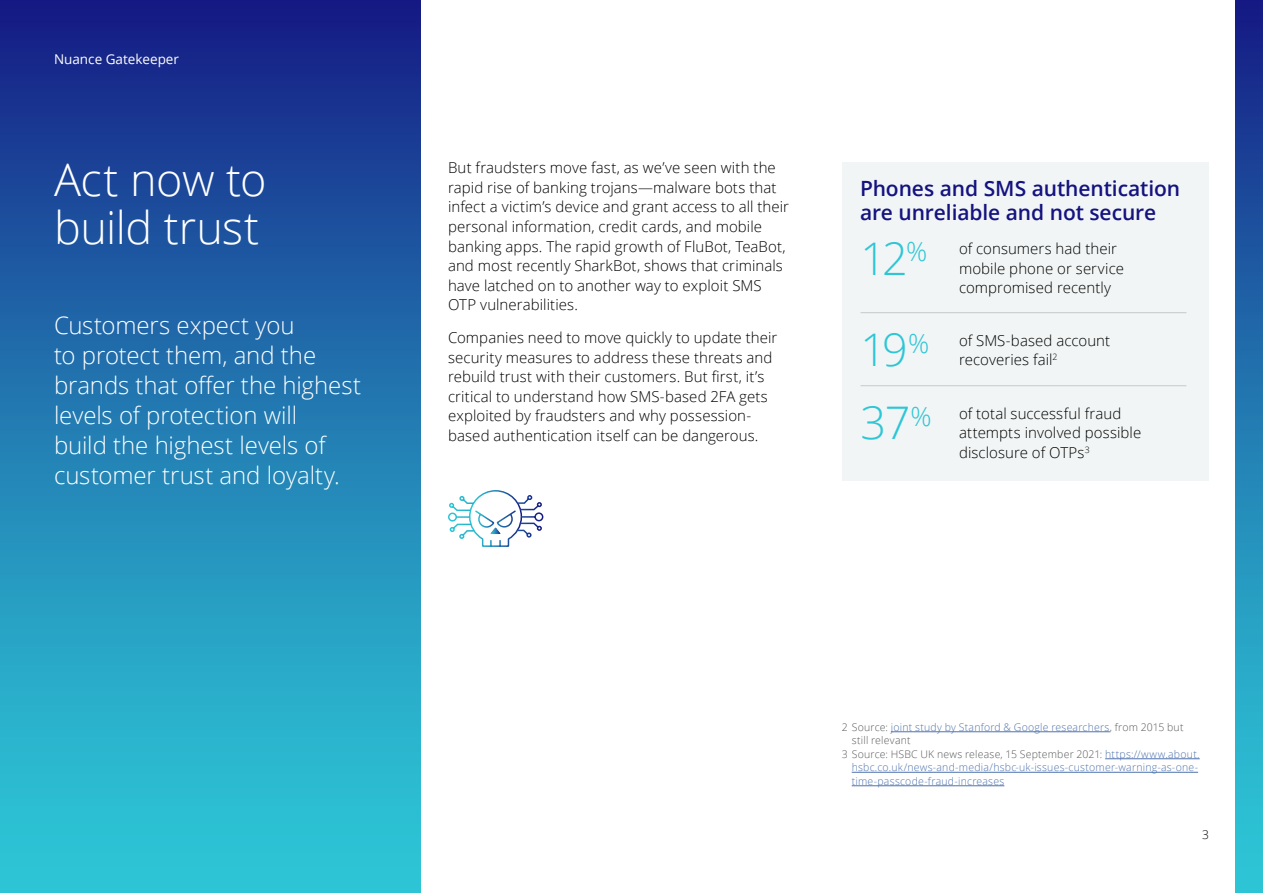
<style>
.page{position:relative;width:1263px;height:893px;background:#fff}
.page>*{position:absolute;margin:0;border:0;box-sizing:border-box;transform-origin:0 0}
.t1{font:300 45px/48px "Open Sans";letter-spacing:-.01em;color:#fff}
.t2{font:300 45px "Open Sans";color:#2dc6d6}
.t3{font:300 24px/30px "Open Sans";letter-spacing:-.005em;color:#fff}
.t4{font:600 21px/24px "Open Sans";letter-spacing:-.005em;color:#141380}
.t5{font:300 15px/19.5px "Open Sans";letter-spacing:.005em;color:#000}
.t6{font:13.5px "Open Sans";color:#fff}
.t7{font:300 12px "Open Sans";color:#000}
.t8{font:300 10.5px "Open Sans";letter-spacing:.02em;color:#4f73ad}
.t9{font:300 10.5px "Open Sans";letter-spacing:.02em;color:#58595b}
.t10{font:300 8.7px "Open Sans";color:#000}
.s1{color:#58595b}
.s2{color:#4f73ad}
</style>
<div class="page">
<div style="left:0;top:0;width:421px;height:893px;background:linear-gradient(to bottom,#162287,#2fd4dd)"></div>
<div style="left:1236px;top:0;width:27px;height:893px;background:linear-gradient(to bottom,#162287,#2fd4dd)"></div>
<svg style="left:448px;top:490px;width:96px;height:57px"></svg>
<div style="left:842px;top:162px;width:367px;height:318px;background:#f2f5f5"></div>
<hr style="left:891px;top:731px;width:219px;height:1px;background:#4f73ad">
<hr style="left:1105px;top:758px;width:95px;height:1px;background:#4f73ad">
<hr style="left:852px;top:772px;width:346px;height:1px;background:#4f73ad">
<hr style="left:852px;top:785px;width:152px;height:1px;background:#4f73ad">
<hr style="left:860px;top:312px;width:326px;height:1px;background:#c4caca">
<hr style="left:860px;top:385px;width:326px;height:1px;background:#c4caca">
<p class="t6" style="left:54px;top:50px;width:127px">Nuance Gatekeeper</p>
<h1 class="t1" style="left:54px;top:155px;width:214px">Act now to build trust</h1>
<h2 class="t3" style="left:54px;top:309px;width:309px">Customers expect you<br>to protect them, and the brands that offer the highest levels of protection will<br>build the highest levels of customer trust and loyalty.</h2>
<p class="t5" style="left:448px;top:158px;width:343px">But fraudsters move fast, as we’ve seen with the rapid rise of banking trojans—malware bots that infect a victim’s device and grant access to all their personal information, credit cards, and mobile banking apps. The rapid growth of FluBot, TeaBot, and most recently SharkBot, shows that criminals have latched on to another way to exploit SMS OTP vulnerabilities.</p>
<p class="t5" style="left:448px;top:327px;width:331px">Companies need to move quickly to update their security measures to address these threats and rebuild trust with their customers. But first, it’s critical to understand how SMS-based 2FA gets exploited by fraudsters and why possession&shy;based authentication itself can be dangerous.</p>
<h3 class="t4" style="left:860px;top:176px;width:322px">Phones and SMS authentication are unreliable and not secure</h3>
<h1 class="t2" style="left:860px;top:228px;width:68px">12<sup>%</sup></h1>
<h1 class="t2" style="left:860px;top:319px;width:70px">19<sup>%</sup></h1>
<h1 class="t2" style="left:860px;top:392px;width:73px">37<sup>%</sup></h1>
<p class="t5" style="left:959px;top:238px;width:166px">of consumers had their mobile phone or service compromised recently</p>
<p class="t5" style="left:959px;top:330px;width:153px">of SMS-based account recoveries fail</p>
<p class="t10" style="left:1052px;top:351px;width:6px">2</p>
<p class="t5" style="left:959px;top:403px;width:184px">of total successful fraud attempts involved possible disclosure of OTPs<sup>3</sup></p>
<p class="t8" style="left:842px;top:720px;width:343px"><span class="s1">2 Source:</span> joint study by Stanford &amp; Google researchers<span class="s1">, from 2015 but</span></p>
<p class="t9" style="left:852px;top:733px;width:60px">still relevant</p>
<p class="t9" style="left:842px;top:747px;width:359px">3 Source: HSBC UK news release, 15 September 2021: <span class="s2">https://www.about.</span></p>
<p class="t8" style="left:852px;top:760px;width:348px">hsbc.co.uk/news-and-media/hsbc-uk-issues-customer-warning-as-one-</p>
<p class="t8" style="left:852px;top:774px;width:154px">time-passcode-fraud-increases</p>
<p class="t7" style="left:1202px;top:826px;width:8px">3</p>
</div>
